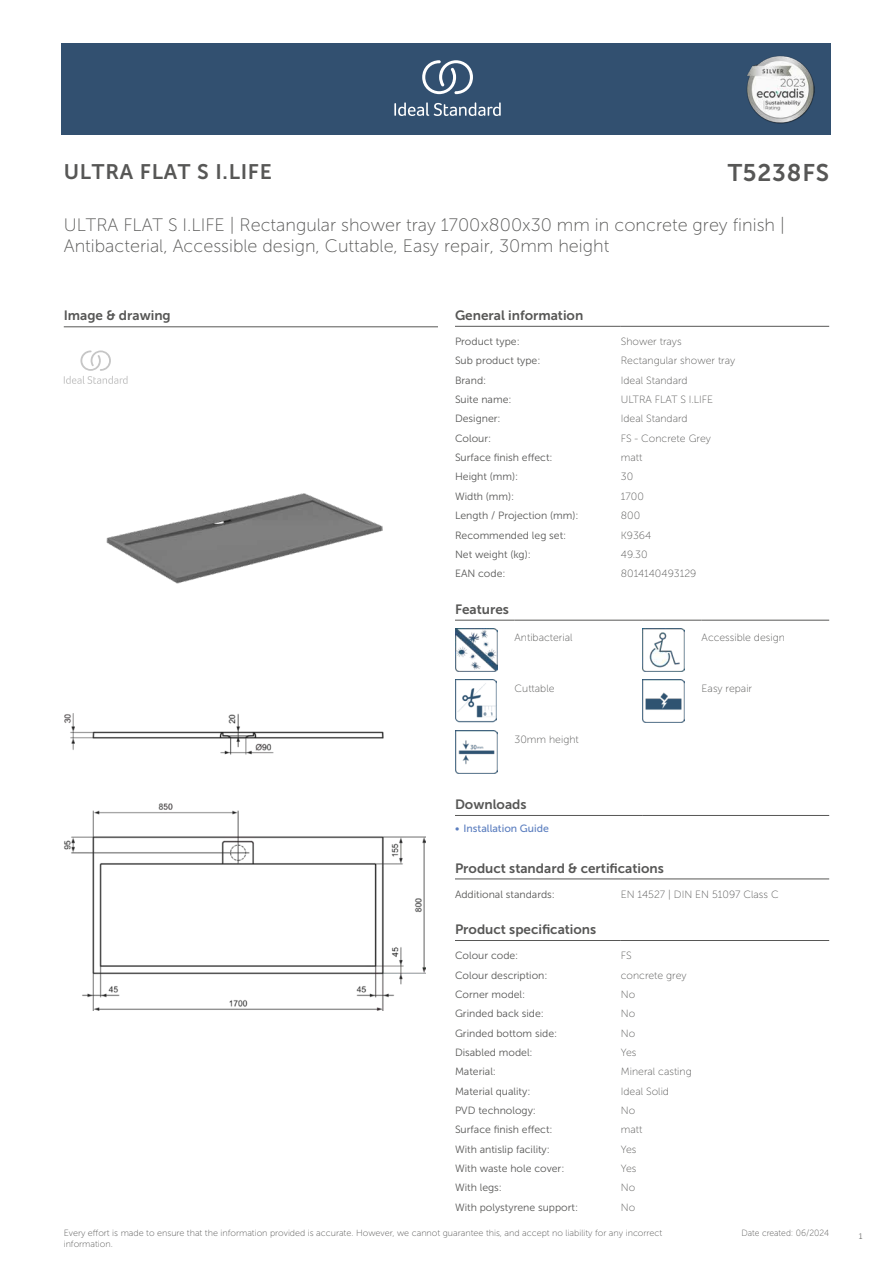
<style>
.page{position:relative;width:893px;height:1263px;background:#fff}
.page>*{position:absolute;margin:0;border:0;box-sizing:border-box;transform-origin:0 0}
.t1{font:24px "Museo Sans 700";letter-spacing:.035em;color:#575756}
.t2{font:21px "Museo Sans 700";letter-spacing:.035em;color:#575756}
.t3{font:18px/21.6px "Museo Sans 100";color:#575756}
.t4{font:13.5px "Museo Sans 700";color:#575756}
.t5{font:10.5px "Museo Sans 300";color:#575756}
.t6{font:10.5px "Museo Sans 100";color:#575756}
.t7{font:10.5px "Museo Sans 500";color:#5b7ebf}
.t8{font:9px/10.8px "Museo Sans 100";color:#575756}
.t9{font:9px "Museo Sans 100";color:#575756;scale:.95 1}
.t10{font:300 9px "Calibri";color:#575756;scale:.95 1}
</style>
<div class="page">
<div style="left:62px;top:43px;width:769px;height:91px;background:#325070"></div>
<hr style="left:455px;top:326px;width:166px;height:1px;background:#575756">
<hr style="left:621px;top:326px;width:208px;height:1px;background:#575756">
<hr style="left:455px;top:620px;width:59px;height:1px;background:#575756">
<hr style="left:514px;top:620px;width:128px;height:1px;background:#575756">
<hr style="left:642px;top:620px;width:60px;height:1px;background:#575756">
<hr style="left:702px;top:620px;width:127px;height:1px;background:#575756">
<img style="left:455px;top:629px;width:42px;height:42px">
<img style="left:642px;top:629px;width:43px;height:42px">
<img style="left:456px;top:680px;width:41px;height:42px">
<img style="left:642px;top:680px;width:43px;height:42px">
<img style="left:455px;top:731px;width:42px;height:42px">
<hr style="left:455px;top:815px;width:187px;height:1px;background:#575756">
<hr style="left:642px;top:815px;width:187px;height:1px;background:#575756">
<hr style="left:455px;top:879px;width:166px;height:1px;background:#575756">
<hr style="left:621px;top:879px;width:208px;height:1px;background:#575756">
<hr style="left:455px;top:940px;width:166px;height:1px;background:#575756">
<hr style="left:621px;top:940px;width:208px;height:1px;background:#575756">
<img style="left:64px;top:714px;width:361px;height:297px">
<hr style="left:64px;top:327px;width:374px;height:1px;background:#575756">
<svg style="left:64px;top:350px;width:64px;height:34px"></svg>
<img style="left:107px;top:493px;width:275px;height:91px">
<svg style="left:394px;top:102px;width:107px;height:14px"></svg>
<svg style="left:422px;top:60px;width:51px;height:34px"></svg>
<img style="left:746px;top:56px;width:68px;height:67px">
<h2 class="t2" style="left:64px;top:160px;width:210px">ULTRA FLAT S I.LIFE</h2>
<h1 class="t1" style="left:728px;top:160px;width:103px">T5238FS</h1>
<h3 class="t3" style="left:64px;top:214px;width:722px">ULTRA FLAT S I.LIFE | Rectangular shower tray 1700x800x30 mm in concrete grey finish |<br>Antibacterial, Accessible design, Cuttable, Easy repair, 30mm height</h3>
<p class="t4" style="left:64px;top:308px;width:108px">Image &amp; drawing</p>
<p class="t4" style="left:455px;top:308px;width:130px">General information</p>
<p class="t5" style="left:455px;top:336px;width:66px">Product type:</p>
<p class="t6" style="left:621px;top:336px;width:62px">Shower trays</p>
<p class="t5" style="left:455px;top:355px;width:87px">Sub product type:</p>
<p class="t6" style="left:621px;top:355px;width:116px">Rectangular shower tray</p>
<p class="t5" style="left:455px;top:374px;width:33px">Brand:</p>
<p class="t6" style="left:621px;top:374px;width:68px">Ideal Standard</p>
<p class="t5" style="left:455px;top:394px;width:58px">Suite name:</p>
<p class="t6" style="left:621px;top:394px;width:94px">ULTRA FLAT S I.LIFE</p>
<p class="t5" style="left:455px;top:413px;width:47px">Designer:</p>
<p class="t6" style="left:621px;top:413px;width:68px">Ideal Standard</p>
<p class="t5" style="left:455px;top:432px;width:38px">Colour:</p>
<p class="t6" style="left:621px;top:433px;width:92px">FS - Concrete Grey</p>
<p class="t5" style="left:455px;top:452px;width:99px">Surface finish effect:</p>
<p class="t6" style="left:621px;top:452px;width:23px">matt</p>
<p class="t5" style="left:455px;top:471px;width:65px">Height (mm):</p>
<p class="t6" style="left:621px;top:471px;width:14px">30</p>
<p class="t5" style="left:455px;top:491px;width:61px">Width (mm):</p>
<p class="t6" style="left:621px;top:491px;width:25px">1700</p>
<p class="t5" style="left:455px;top:510px;width:125px">Length / Projection (mm):</p>
<p class="t6" style="left:621px;top:510px;width:21px">800</p>
<p class="t5" style="left:455px;top:529px;width:113px">Recommended leg set:</p>
<p class="t6" style="left:621px;top:529px;width:32px">K9364</p>
<p class="t5" style="left:455px;top:549px;width:77px">Net weight (kg):</p>
<p class="t6" style="left:621px;top:549px;width:28px">49.30</p>
<p class="t5" style="left:455px;top:568px;width:52px">EAN code:</p>
<p class="t6" style="left:621px;top:568px;width:77px">8014140493129</p>
<p class="t4" style="left:455px;top:602px;width:55px">Features</p>
<p class="t6" style="left:514px;top:632px;width:60px">Antibacterial</p>
<p class="t6" style="left:702px;top:632px;width:85px">Accessible design</p>
<p class="t6" style="left:514px;top:683px;width:42px">Cuttable</p>
<p class="t6" style="left:702px;top:683px;width:52px">Easy repair</p>
<p class="t6" style="left:514px;top:734px;width:66px">30mm height</p>
<p class="t4" style="left:455px;top:797px;width:73px">Downloads</p>
<p class="t7" style="left:455px;top:823px;width:95px">• Installation Guide</p>
<p class="t4" style="left:455px;top:860px;width:210px">Product standard &amp; certifications</p>
<p class="t5" style="left:455px;top:888px;width:101px">Additional standards:</p>
<p class="t6" style="left:621px;top:888px;width:159px">EN 14527 | DIN EN 51097 Class C</p>
<p class="t4" style="left:455px;top:922px;width:143px">Product specifications</p>
<p class="t5" style="left:455px;top:950px;width:65px">Colour code:</p>
<p class="t6" style="left:621px;top:950px;width:12px">FS</p>
<p class="t5" style="left:455px;top:969px;width:94px">Colour description:</p>
<p class="t6" style="left:621px;top:969px;width:67px">concrete grey</p>
<p class="t5" style="left:455px;top:989px;width:72px">Corner model:</p>
<p class="t6" style="left:621px;top:989px;width:16px">No</p>
<p class="t5" style="left:455px;top:1008px;width:91px">Grinded back side:</p>
<p class="t6" style="left:621px;top:1008px;width:16px">No</p>
<p class="t5" style="left:455px;top:1027px;width:104px">Grinded bottom side:</p>
<p class="t6" style="left:621px;top:1027px;width:16px">No</p>
<p class="t5" style="left:455px;top:1047px;width:79px">Disabled model:</p>
<p class="t6" style="left:621px;top:1047px;width:17px">Yes</p>
<p class="t5" style="left:455px;top:1066px;width:43px">Material:</p>
<p class="t6" style="left:621px;top:1066px;width:72px">Mineral casting</p>
<p class="t5" style="left:455px;top:1085px;width:77px">Material quality:</p>
<p class="t6" style="left:621px;top:1085px;width:50px">Ideal Solid</p>
<p class="t5" style="left:455px;top:1105px;width:82px">PVD technology:</p>
<p class="t6" style="left:621px;top:1105px;width:16px">No</p>
<p class="t5" style="left:455px;top:1124px;width:99px">Surface finish effect:</p>
<p class="t6" style="left:621px;top:1124px;width:23px">matt</p>
<p class="t5" style="left:455px;top:1143px;width:96px">With antislip facility:</p>
<p class="t6" style="left:621px;top:1143px;width:17px">Yes</p>
<p class="t5" style="left:455px;top:1163px;width:111px">With waste hole cover:</p>
<p class="t6" style="left:621px;top:1163px;width:17px">Yes</p>
<p class="t5" style="left:455px;top:1182px;width:48px">With legs:</p>
<p class="t6" style="left:621px;top:1182px;width:16px">No</p>
<p class="t5" style="left:455px;top:1201px;width:125px">With polystyrene support:</p>
<p class="t6" style="left:621px;top:1201px;width:16px">No</p>
<p class="t8" style="left:64px;top:1227px;width:600px">Every effort is made to ensure that the information provided is accurate. However, we cannot guarantee this, and accept no liability for any incorrect information.</p>
<p class="t9" style="left:741px;top:1228px;width:94px">Date created: 06/2024</p>
<p class="t10" style="left:858px;top:1230px;width:6px">1</p>
</div>
